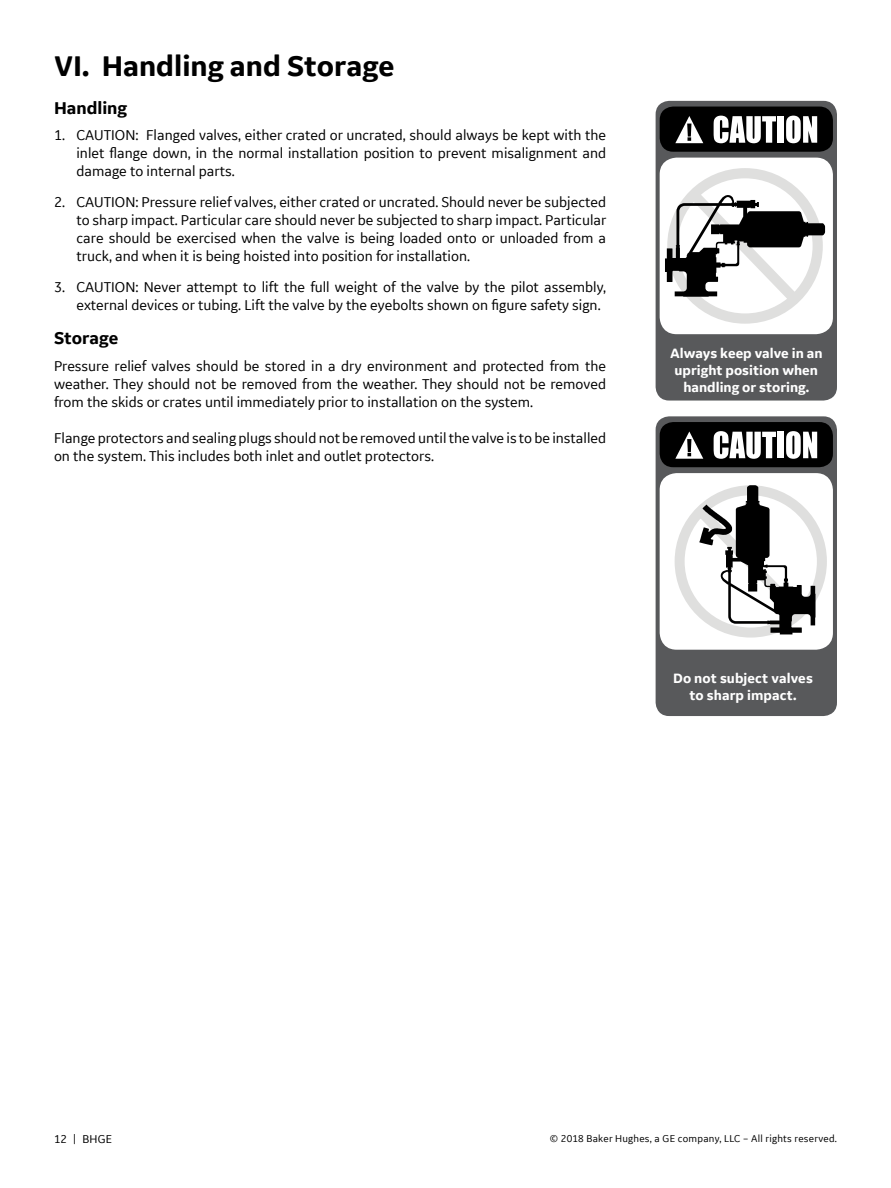
<style>
.page{position:relative;width:891px;height:1188px;background:#fff}
.page>*{position:absolute;margin:0;border:0;box-sizing:border-box;transform-origin:0 0}
.t1{font:700 30px "GE Inspira Sans";color:#000}
.t2{font:700 18px "GE Inspira Sans";color:#000}
.t3{font:15px/18px "GE Inspira Sans";color:#000;text-align:justify}
.t4{font:700 14.25px/17.1px "GE Inspira Sans";color:#fff;text-align:center}
.t5{font:12px "GE Inspira Sans";letter-spacing:.02em;color:#000}
.t6{font:10.5px "GE Inspira Sans";letter-spacing:.02em;color:#000}
</style>
<div class="page">
<div style="left:656px;top:416px;width:181px;height:300px;background:#58595b;border-radius:14px"></div>
<div style="left:660px;top:473px;width:173px;height:177px;background:#fff;border-radius:17px"></div>
<svg style="left:674px;top:485px;width:153px;height:153px"></svg>
<svg style="left:660px;top:422px;width:173px;height:45px;background:#4d4d4d"></svg>
<div style="left:656px;top:101px;width:181px;height:300px;background:#58595b;border-radius:14px"></div>
<div style="left:660px;top:158px;width:173px;height:176px;background:#fff;border-radius:17px"></div>
<svg style="left:665px;top:168px;width:160px;height:156px"></svg>
<svg style="left:660px;top:107px;width:173px;height:45px;background:#4e4e4e"></svg>
<h1 class="t1" style="left:54px;top:47px;width:342px">VI. Handling and Storage</h1>
<p class="t2" style="left:54px;top:97px;width:75px">Handling</p>
<p class="t3" style="left:76px;top:126px;width:531px;text-indent:-22px">1. CAUTION: Flanged valves, either crated or uncrated, should always be kept with the inlet flange down, in the normal installation position to prevent misalignment and damage to internal parts.</p>
<p class="t3" style="left:76px;top:193px;width:531px;text-indent:-22px">2. CAUTION: Pressure relief valves, either crated or uncrated. Should never be subjected to sharp impact. Particular care should never be subjected to sharp impact. Particular care should be exercised when the valve is being loaded onto or unloaded from a truck, and when it is being hoisted into position for installation.</p>
<p class="t3" style="left:76px;top:278px;width:531px;text-indent:-22px">3. CAUTION: Never attempt to lift the full weight of the valve by the pilot assembly, external devices or tubing. Lift the valve by the eyebolts shown on figure safety sign.</p>
<p class="t2" style="left:54px;top:327px;width:66px">Storage</p>
<p class="t3" style="left:54px;top:356px;width:554px">Pressure relief valves should be stored in a dry environment and protected from the weather. They should not be removed from the weather. They should not be removed from the skids or crates until immediately prior to installation on the system.</p>
<p class="t3" style="left:54px;top:428px;width:554px">Flange protectors and sealing plugs should not be removed until the valve is to be installed on the system. This includes both inlet and outlet protectors.</p>
<p class="t4" style="left:670px;top:345px;width:154px">Always keep valve in an upright position when handling or storing.</p>
<p class="t4" style="left:673px;top:670px;width:141px">Do not subject valves to sharp impact.</p>
<p class="t5" style="left:54px;top:1132px;width:60px">12 | BHGE</p>
<p class="t6" style="left:550px;top:1132px;width:289px">© 2018 Baker Hughes, a GE company, LLC – All rights reserved.</p>
</div>
